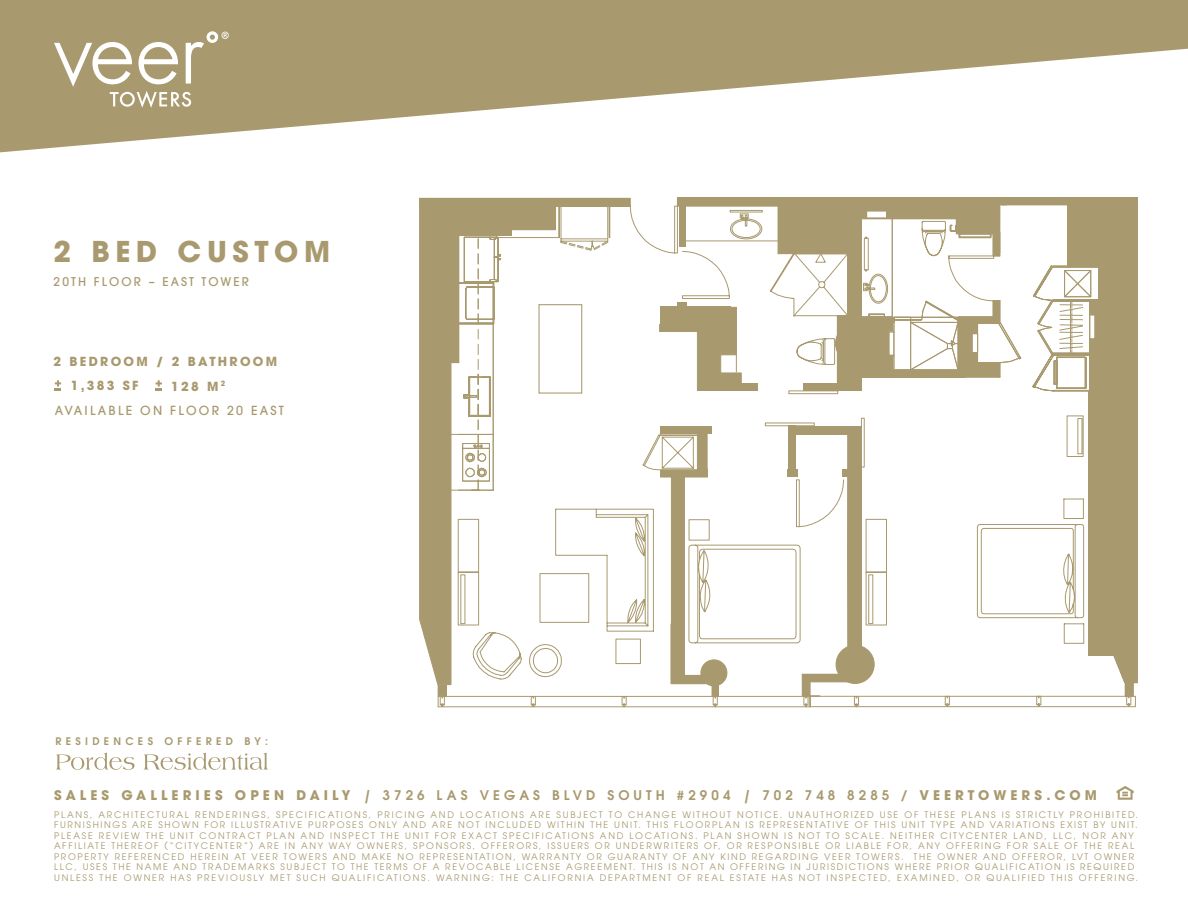
<style>
.page{position:relative;width:1188px;height:918px;background:#fff}
.page>*{position:absolute;margin:0;border:0;box-sizing:border-box;transform-origin:0 0}
.t1{font:700 28.5px "ITC Avant Garde Pro";letter-spacing:.2em;color:#a8996e}
.t2{font:700 13.2px "ITC Avant Garde Pro";letter-spacing:.31em;color:#a8996e}
.t3{font:700 12.45px "ITC Avant Garde Pro";letter-spacing:.18em;color:#a8996e}
.t4{font:500 12.45px "Avant Garde";letter-spacing:.18em;color:#a8996e}
.t5{font:500 12px "Avant Garde";letter-spacing:.18em;color:#a8996e}
.t6{font:600 10.35px "ITC Avant Garde Pro";letter-spacing:.41em;color:#a8996e}
.t7{font:9px/10.5px "ITC Avant Garde Pro";letter-spacing:.185em;color:#a8996e}
.s1{font-weight:600;font-style:italic}
.s2{font-weight:600}
</style>
<div class="page">
<svg style="left:1117px;top:786px;width:17px;height:14px"></svg>
<svg style="left:56px;top:753px;width:79px;height:17px"></svg>
<svg style="left:144px;top:753px;width:124px;height:17px"></svg>
<svg style="left:0;top:0;width:1188px;height:152px;fill:#a8996e"></svg>
<svg style="left:54px;top:31px;width:175px;height:77px"></svg>
<svg style="left:55px;top:380px;width:6px;height:10px"></svg>
<svg style="left:156px;top:380px;width:6px;height:11px"></svg>
<div style="left:809px;top:696px;width:327px;height:11px;border:1px solid #a8996e"></div>
<div style="left:1126px;top:696px;width:5px;height:9px;border:1px solid #a8996e"></div>
<svg style="left:1128px;top:697px;width:8px;height:10px"></svg>
<div style="left:1036px;top:696px;width:5px;height:9px;border:1px solid #a8996e"></div>
<svg style="left:1038px;top:697px;width:2px;height:10px"></svg>
<div style="left:945px;top:696px;width:5px;height:9px;border:1px solid #a8996e"></div>
<div style="left:854px;top:696px;width:5px;height:9px;border:1px solid #a8996e"></div>
<svg style="left:860px;top:197px;width:278px;height:500px"></svg>
<div style="left:1126px;top:614px;width:12px;height:69px;background:#a8996e"></div>
<div style="left:1125px;top:682px;width:8px;height:14px;background:#a8996e"></div>
<svg style="left:861px;top:203px;width:238px;height:189px"></svg>
<svg style="left:1099px;top:617px;width:27px;height:67px"></svg>
<div style="left:836px;top:645px;width:38px;height:38px;background:#a8996e;border-radius:50%"></div>
<div style="left:836px;top:645px;width:39px;height:39px;border:1px solid #a8996e;border-radius:50%"></div>
<div style="left:850px;top:200px;width:11px;height:190px;background:#a8996e"></div>
<div style="left:836px;top:323px;width:41px;height:41px;background:#a8996e;border-radius:50%"></div>
<div style="left:835px;top:322px;width:42px;height:43px;border:1px solid #a8996e;border-radius:50%"></div>
<div style="left:1099px;top:198px;width:39px;height:419px;background:#a8996e"></div>
<div style="left:803px;top:383px;width:59px;height:8px;background:#a8996e"></div>
<svg style="left:419px;top:197px;width:438px;height:500px"></svg>
<svg style="left:610px;top:205px;width:160px;height:160px"></svg>
<svg style="left:770px;top:206px;width:79px;height:209px"></svg>
<div style="left:677px;top:197px;width:175px;height:9px;background:#a8996e"></div>
<div style="left:802px;top:675px;width:8px;height:21px;background:#a8996e"></div>
<div style="left:451px;top:198px;width:179px;height:8px;background:#a8996e"></div>
<div style="left:701px;top:660px;width:26px;height:26px;background:#a8996e;border-radius:50%"></div>
<div style="left:700px;top:659px;width:27px;height:27px;border:1px solid #a8996e;border-radius:50%"></div>
<svg style="left:730px;top:213px;width:33px;height:27px"></svg>
<svg style="left:804px;top:695px;width:16px;height:12px"></svg>
<div style="left:713px;top:696px;width:5px;height:9px;border:1px solid #a8996e"></div>
<svg style="left:622px;top:696px;width:4px;height:11px"></svg>
<div style="left:730px;top:210px;width:33px;height:2px;border:1px solid #a8996e"></div>
<svg style="left:712px;top:696px;width:6px;height:2px"></svg>
<svg style="left:659px;top:306px;width:83px;height:85px"></svg>
<div style="left:778px;top:206px;width:70px;height:48px;background:#a8996e"></div>
<svg style="left:419px;top:198px;width:191px;height:509px"></svg>
<hr style="left:449px;top:434px;width:44px;height:1px;background:#a8996e">
<div style="left:660px;top:307px;width:71px;height:19px;background:#a8996e"></div>
<div style="left:677px;top:302px;width:9px;height:10px;background:#a8996e"></div>
<div style="left:789px;top:391px;width:49px;height:3px;border:1px solid #a8996e"></div>
<div style="left:538px;top:304px;width:44px;height:90px;border:1px solid #a8996e"></div>
<svg style="left:458px;top:415px;width:626px;height:265px"></svg>
<h1 class="t1" style="left:54px;top:232px;width:278px">2 BED CUSTOM</h1>
<h3 class="t5" style="left:54px;top:274px;width:197px">20TH FLOOR – EAST TOWER</h3>
<h3 class="t3" style="left:54px;top:354px;width:225px">2 BEDROOM / 2 BATHROOM</h3>
<h3 class="t4" style="left:55px;top:403px;width:231px">AVAILABLE ON FLOOR 20 EAST</h3>
<h3 class="t3" style="left:71px;top:377px;width:69px">1,383 SF</h3>
<h3 class="t3" style="left:171px;top:378px;width:56px">128 M <sup>2</sup></h3>
<p class="t6" style="left:55px;top:735px;width:214px">RESIDENCES OFFERED BY:</p>
<h2 class="t2" style="left:54px;top:786px;width:1045px">SALES GALLERIES OPEN DAILY <span class="s1">|</span> <span class="s2">3726 LAS VEGAS BLVD SOUTH #2904</span> <span class="s1">|</span> <span class="s2">702 748 8285 /</span> VEERTOWERS.COM</h2>
<p class="t7" style="left:54px;top:809px;width:1086px">PLANS, ARCHITECTURAL RENDERINGS, SPECIFICATIONS, PRICING AND LOCATIONS ARE SUBJECT TO CHANGE WITHOUT NOTICE. UNAUTHORIZED USE OF THESE PLANS IS STRICTLY PROHIBITED.<br>FURNISHINGS ARE SHOWN FOR ILLUSTRATIVE PURPOSES ONLY AND ARE NOT INCLUDED WITHIN THE UNIT. THIS FLOORPLAN IS REPRESENTATIVE OF THIS UNIT TYPE AND VARIATIONS EXIST BY UNIT.<br>PLEASE REVIEW THE UNIT CONTRACT PLAN AND INSPECT THE UNIT FOR EXACT SPECIFICATIONS AND LOCATIONS. PLAN SHOWN IS NOT TO SCALE. NEITHER CITYCENTER LAND, LLC, NOR ANY AFFILIATE THEREOF (“CITYCENTER”) ARE IN ANY WAY OWNERS, SPONSORS, OFFERORS, ISSUERS OR UNDERWRITERS OF, OR RESPONSIBLE OR LIABLE FOR, ANY OFFERING FOR SALE OF THE REAL PROPERTY REFERENCED HEREIN AT VEER TOWERS AND MAKE NO REPRESENTATION, WARRANTY OR GUARANTY OF ANY KIND REGARDING VEER TOWERS. THE OWNER AND OFFEROR, LVT OWNER LLC, USES THE NAME AND TRADEMARKS SUBJECT TO THE TERMS OF A REVOCABLE LICENSE AGREEMENT. THIS IS NOT AN OFFERING IN JURISDICTIONS WHERE PRIOR QUALIFICATION IS REQUIRED UNLESS THE OWNER HAS PREVIOUSLY MET SUCH QUALIFICATIONS. WARNING: THE CALIFORNIA DEPARTMENT OF REAL ESTATE HAS NOT INSPECTED, EXAMINED, OR QUALIFIED THIS OFFERING.</p>
</div>
